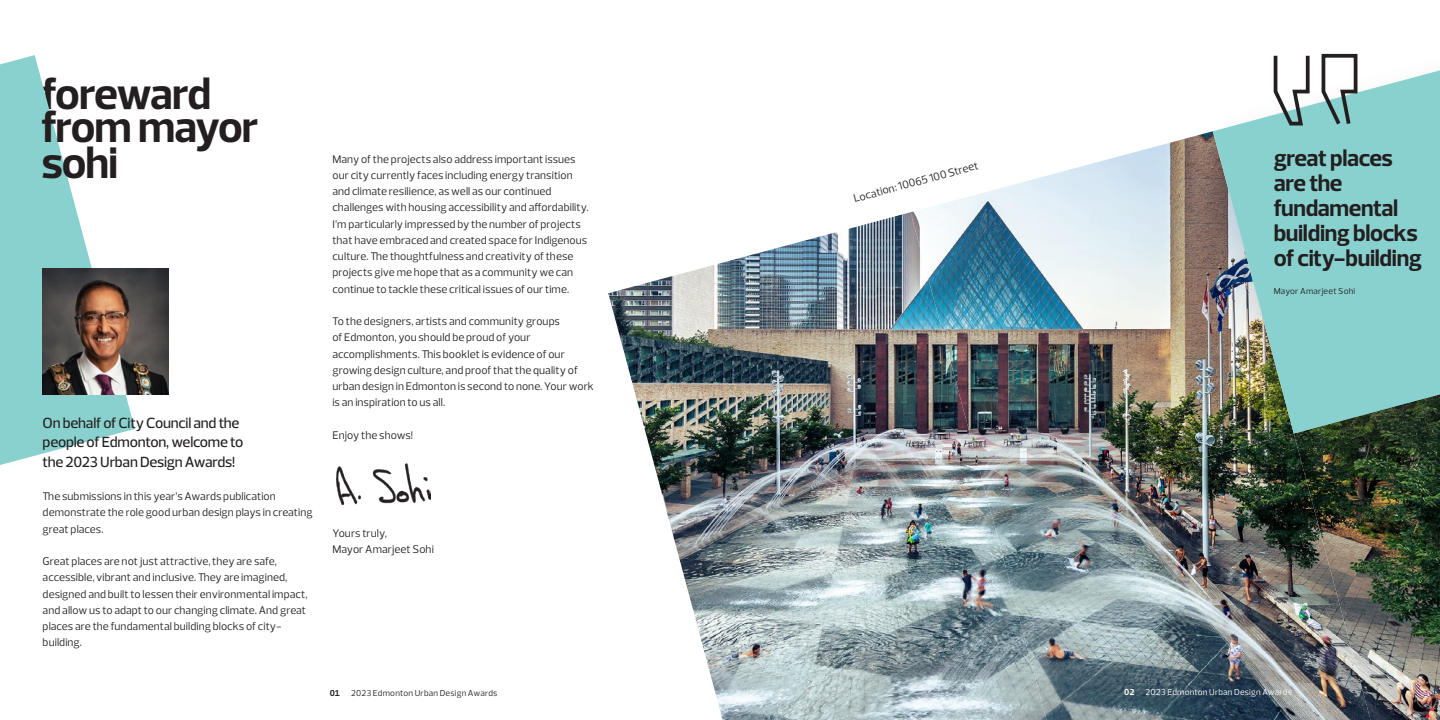
<style>
.page{position:relative;width:1440px;height:720px;background:#fff}
.page>*{position:absolute;margin:0;border:0;box-sizing:border-box;transform-origin:0 0}
.Title_3{font:700 45px/36.2px "Prelo";letter-spacing:-.03em;color:#231f20}
.Quote_1{font:700 23.75px/25px "Prelo";letter-spacing:-.015em;color:#231f20}
.Body_Large{font:500 15px/20px "Prelo";letter-spacing:-.015em;color:#231f20}
.Body{font:11.25px/16.2px "Prelo";letter-spacing:.005em;color:#231f20}
.Body_Small{font:8.75px "Prelo";letter-spacing:.025em;color:#231f20}
.Body_Small-2{font:8.75px "Prelo";letter-spacing:.025em;color:#fff}
.t1{font:700 8.75px "Prelo";color:#231f20}
.Body_Small-3{font:700 8.75px "Prelo";color:#fff}
</style>
<div class="page">
<svg style="left:0;top:55px;width:135px;height:410px;fill:#89d1ce"></svg>
<img style="left:608px;top:212px;width:303px;height:382px">
<img style="left:911px;top:136px;width:282px;height:379px">
<img style="left:689px;top:515px;width:303px;height:205px">
<img style="left:992px;top:434px;width:302px;height:286px">
<img style="left:1294px;top:517px;width:146px;height:203px">
<div style="left:1193px;top:30px;width:247px;height:487px;background:#231f20;opacity:.45"></div>
<svg style="left:1213px;top:70px;width:227px;height:364px;background:#8ac0bb"></svg>
<img style="left:337px;top:464px;width:94px;height:40px">
<img style="left:43px;top:269px;width:126px;height:126px">
<svg style="left:1272px;top:52px;width:87px;height:77px"></svg>
<p class="Title_3" style="left:41px;top:76px;width:172px">foreward</p>
<p class="Title_3" style="left:41px;top:109px;width:219px">from mayor sohi</p>
<p class="Body_Large" style="left:43px;top:413px;width:202px">On behalf of City Council and the people of Edmonton, welcome to the 2023 Urban Design Awards!</p>
<p class="Body" style="left:43px;top:488px;width:271px">The submissions in this year’s Awards publication demonstrate the role good urban design plays in creating great places.</p>
<p class="Body" style="left:43px;top:553px;width:266px">Great places are not just attractive, they are safe, accessible, vibrant and inclusive. They are imagined, designed and built to lessen their environmental impact, and allow us to adapt to our changing climate. And great places are the fundamental building blocks of city&shy;building.</p>
<p class="Body" style="left:332px;top:151px;width:258px">Many of the projects also address important issues our city currently faces including energy transition and climate resilience, as well as our continued challenges with housing accessibility and affordability.<br>I’m particularly impressed by the number of projects that have embraced and created space for Indigenous culture. The thoughtfulness and creativity of these projects give me hope that as a community we can continue to tackle these critical issues of our time.</p>
<p class="Body" style="left:332px;top:313px;width:263px">To the designers, artists and community groups<br>of Edmonton, you should be proud of your accomplishments. This booklet is evidence of our growing design culture, and proof that the quality of urban design in Edmonton is second to none. Your work is an inspiration to us all.</p>
<p class="Body" style="left:332px;top:427px;width:82px">Enjoy the shows!</p>
<p class="Body" style="left:332px;top:525px;width:103px">Yours truly,<br>Mayor Amarjeet Sohi</p>
<p class="Body" style="left:852px;top:191px;width:130px;rotate:-15deg">Location: 10065 100 Street</p>
<p class="Quote_1" style="left:1274px;top:146px;width:150px">great places are the fundamental building blocks of city-building</p>
<p class="Body_Small" style="left:1274px;top:285px;width:83px">Mayor Amarjeet Sohi</p>
<p class="t1" style="left:330px;top:688px;width:12px">01</p>
<p class="Body_Small" style="left:351px;top:688px;width:148px">2023 Edmonton Urban Design Awards</p>
<p class="Body_Small-3" style="left:1124px;top:687px;width:12px">02</p>
<p class="Body_Small-2" style="left:1146px;top:687px;width:148px">2023 Edmonton Urban Design Awards</p>
</div>
